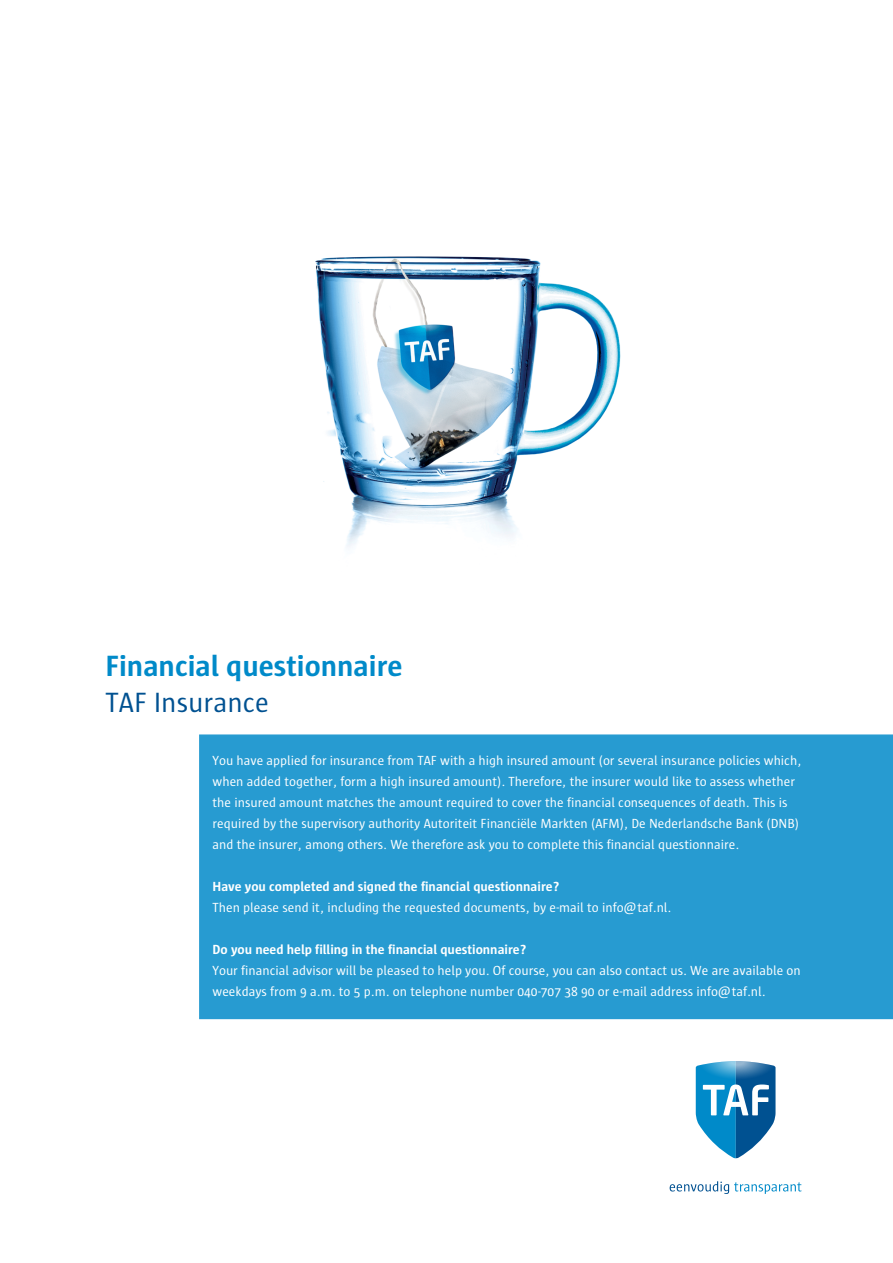
<style>
.page{position:relative;width:893px;height:1263px;background:#fff}
.page>*{position:absolute;margin:0;border:0;box-sizing:border-box;transform-origin:0 0}
.t1{font:700 30px "Sun";color:#008ac9}
.t2{font:28.5px "Sun";color:#005191}
.t3{font:13.5px/21px "Sun";color:#fff}
.t4{font:700 13.5px "Sun";color:#fff}
</style>
<div class="page">
<div style="left:199px;top:734px;width:694px;height:285px;background:#279bd1"></div>
<img style="left:315px;top:256px;width:306px;height:291px">
<svg style="left:696px;top:1061px;width:79px;height:97px"></svg>
<svg style="left:670px;top:1181px;width:131px;height:13px"></svg>
<h1 class="t1" style="left:106px;top:649px;width:299px">Financial questionnaire</h1>
<h2 class="t2" style="left:106px;top:687px;width:165px">TAF Insurance</h2>
<p class="t3" style="left:213px;top:750px;width:590px">You have applied for insurance from TAF with a high insured amount (or several insurance policies which, when added together, form a high insured amount). Therefore, the insurer would like to assess whether the insured amount matches the amount required to cover the financial consequences of death. This is required by the supervisory authority Autoriteit Financiële Markten (AFM), De Nederlandsche Bank (DNB) and the insurer, among others. We therefore ask you to complete this financial questionnaire.</p>
<p class="t4" style="left:213px;top:879px;width:348px">Have you completed and signed the financial questionnaire?</p>
<p class="t3" style="left:213px;top:897px;width:460px">Then please send it, including the requested documents, by e-mail to info@taf.nl.</p>
<p class="t4" style="left:213px;top:942px;width:316px">Do you need help filling in the financial questionnaire?</p>
<p class="t3" style="left:213px;top:960px;width:590px">Your financial advisor will be pleased to help you. Of course, you can also contact us. We are available on weekdays from 9 a.m. to 5 p.m. on telephone number 040-707 38 90 or e-mail address info@taf.nl.</p>
</div>
